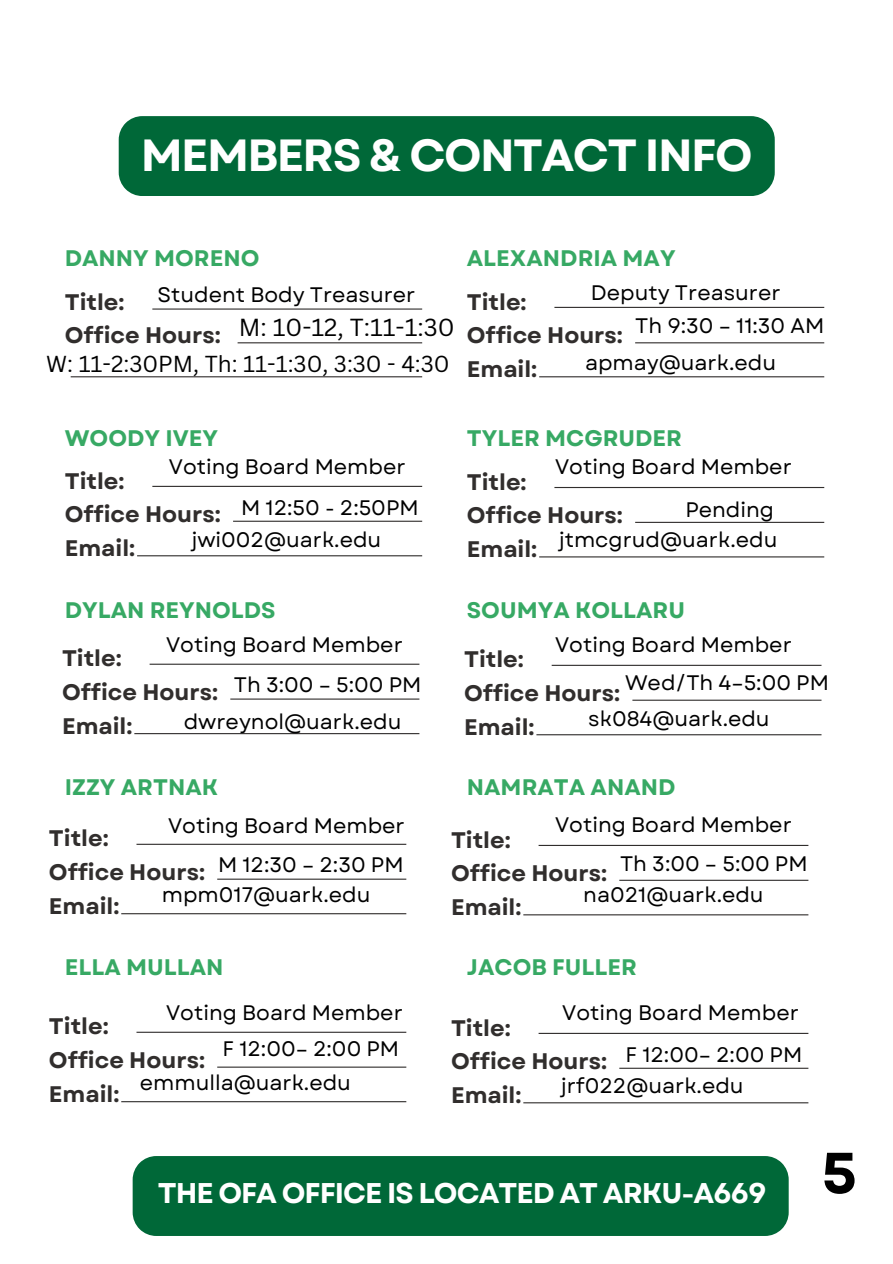
<style>
.page{position:relative;width:893px;height:1264px;background:#fff}
.page>*{position:absolute;margin:0;border:0;box-sizing:border-box;transform-origin:0 0}
.t1{font:700 57.6px "Garet";color:#000}
.t2{font:700 45px "Garet";letter-spacing:-.035em;color:#fff}
.t3{font:700 28.5px "Garet";letter-spacing:-.035em;color:#fff}
.t4{font:24px "Canva Sans";color:#000}
.t5{font:700 22.5px "Garet";color:#312e2d}
.t6{font:700 22.5px "Garet";color:#37a964}
.t7{font:22.5px "Canva Sans";color:#000}
.t8{font:21px "Garet";color:#000}
</style>
<div class="page">
<hr style="left:152px;top:308px;width:270px;height:1px;background:#312e2d">
<hr style="left:152px;top:486px;width:270px;height:1px;background:#312e2d">
<hr style="left:554px;top:307px;width:270px;height:1px;background:#312e2d">
<hr style="left:237px;top:342px;width:185px;height:1px;background:#312e2d">
<hr style="left:635px;top:342px;width:189px;height:1px;background:#312e2d">
<hr style="left:71px;top:376px;width:351px;height:1px;background:#312e2d">
<hr style="left:137px;top:555px;width:285px;height:1px;background:#312e2d">
<hr style="left:539px;top:376px;width:285px;height:1px;background:#312e2d">
<div style="left:119px;top:116px;width:655px;height:80px;background:#006838"></div>
<div style="left:133px;top:1156px;width:655px;height:79px;background:#006838"></div>
<hr style="left:233px;top:520px;width:189px;height:2px;background:#312e2d">
<hr style="left:554px;top:487px;width:270px;height:1px;background:#312e2d">
<hr style="left:539px;top:556px;width:285px;height:1px;background:#312e2d">
<hr style="left:635px;top:522px;width:189px;height:1px;background:#312e2d">
<hr style="left:150px;top:663px;width:269px;height:1px;background:#312e2d">
<hr style="left:134px;top:733px;width:285px;height:1px;background:#312e2d">
<hr style="left:230px;top:698px;width:189px;height:1px;background:#312e2d">
<hr style="left:551px;top:664px;width:270px;height:2px;background:#312e2d">
<hr style="left:536px;top:734px;width:285px;height:1px;background:#312e2d">
<hr style="left:632px;top:699px;width:189px;height:1px;background:#312e2d">
<hr style="left:136px;top:843px;width:270px;height:1px;background:#312e2d">
<hr style="left:121px;top:913px;width:285px;height:1px;background:#312e2d">
<hr style="left:217px;top:878px;width:189px;height:1px;background:#312e2d">
<hr style="left:538px;top:844px;width:270px;height:2px;background:#312e2d">
<hr style="left:523px;top:914px;width:285px;height:1px;background:#312e2d">
<hr style="left:619px;top:879px;width:189px;height:1px;background:#312e2d">
<hr style="left:136px;top:1031px;width:270px;height:1px;background:#312e2d">
<hr style="left:121px;top:1101px;width:285px;height:1px;background:#312e2d">
<hr style="left:217px;top:1066px;width:189px;height:1px;background:#312e2d">
<hr style="left:538px;top:1032px;width:270px;height:1px;background:#312e2d">
<hr style="left:523px;top:1102px;width:285px;height:1px;background:#312e2d">
<hr style="left:619px;top:1067px;width:189px;height:1px;background:#312e2d">
<p class="t2" style="left:141px;top:122px;width:613px">MEMBERS &amp; CONTACT INFO</p>
<p class="t6" style="left:65px;top:242px;width:196px">DANNY MORENO</p>
<p class="t6" style="left:467px;top:242px;width:210px">ALEXANDRIA MAY</p>
<p class="t8" style="left:157px;top:280px;width:259px">Student Body Treasurer</p>
<p class="t8" style="left:591px;top:278px;width:191px">Deputy Treasurer</p>
<p class="t8" style="left:635px;top:310px;width:191px">Th 9:30 – 11:30 AM</p>
<p class="t8" style="left:585px;top:347px;width:192px">apmay@uark.edu</p>
<p class="t5" style="left:65px;top:285px;width:61px">Title:</p>
<p class="t5" style="left:65px;top:319px;width:157px">Office Hours:</p>
<p class="t5" style="left:467px;top:285px;width:61px">Title:</p>
<p class="t5" style="left:467px;top:319px;width:157px">Office Hours:</p>
<p class="t5" style="left:467px;top:353px;width:72px">Email:</p>
<p class="t4" style="left:239px;top:310px;width:217px">M: 10-12, T:11-1:30</p>
<p class="t7" style="left:46px;top:348px;width:405px">W: 11-2:30PM, Th: 11-1:30, 3:30 - 4:30</p>
<p class="t6" style="left:65px;top:421px;width:155px">WOODY IVEY</p>
<p class="t6" style="left:467px;top:421px;width:217px">TYLER MCGRUDER</p>
<p class="t8" style="left:169px;top:451px;width:238px">Voting Board Member</p>
<p class="t8" style="left:555px;top:451px;width:238px">Voting Board Member</p>
<p class="t5" style="left:65px;top:464px;width:61px">Title:</p>
<p class="t5" style="left:65px;top:498px;width:157px">Office Hours:</p>
<p class="t5" style="left:65px;top:532px;width:72px">Email:</p>
<p class="t5" style="left:467px;top:465px;width:61px">Title:</p>
<p class="t5" style="left:467px;top:499px;width:157px">Office Hours:</p>
<p class="t5" style="left:467px;top:533px;width:72px">Email:</p>
<p class="t8" style="left:241px;top:492px;width:179px">M 12:50 - 2:50PM</p>
<p class="t8" style="left:192px;top:524px;width:191px">jwi002@uark.edu</p>
<p class="t8" style="left:685px;top:494px;width:90px">Pending</p>
<p class="t8" style="left:559px;top:524px;width:220px">jtmcgrud@uark.edu</p>
<p class="t6" style="left:65px;top:594px;width:212px">DYLAN REYNOLDS</p>
<p class="t6" style="left:467px;top:594px;width:220px">SOUMYA KOLLARU</p>
<p class="t8" style="left:166px;top:629px;width:238px">Voting Board Member</p>
<p class="t8" style="left:555px;top:629px;width:238px">Voting Board Member</p>
<p class="t5" style="left:62px;top:642px;width:61px">Title:</p>
<p class="t5" style="left:62px;top:676px;width:157px">Office Hours:</p>
<p class="t5" style="left:62px;top:709px;width:72px">Email:</p>
<p class="t5" style="left:464px;top:643px;width:61px">Title:</p>
<p class="t5" style="left:464px;top:677px;width:157px">Office Hours:</p>
<p class="t5" style="left:464px;top:711px;width:72px">Email:</p>
<p class="t8" style="left:625px;top:667px;width:205px">Wed/Th 4–5:00 PM</p>
<p class="t8" style="left:588px;top:703px;width:183px">sk084@uark.edu</p>
<p class="t8" style="left:234px;top:669px;width:189px">Th 3:00 – 5:00 PM</p>
<p class="t8" style="left:184px;top:706px;width:219px">dwreynol@uark.edu</p>
<p class="t6" style="left:65px;top:770px;width:155px">IZZY ARTNAK</p>
<p class="t6" style="left:467px;top:770px;width:210px">NAMRATA ANAND</p>
<p class="t8" style="left:168px;top:810px;width:238px">Voting Board Member</p>
<p class="t8" style="left:555px;top:809px;width:238px">Voting Board Member</p>
<p class="t5" style="left:49px;top:822px;width:61px">Title:</p>
<p class="t5" style="left:49px;top:856px;width:157px">Office Hours:</p>
<p class="t5" style="left:49px;top:889px;width:72px">Email:</p>
<p class="t5" style="left:451px;top:823px;width:61px">Title:</p>
<p class="t5" style="left:451px;top:857px;width:157px">Office Hours:</p>
<p class="t5" style="left:451px;top:891px;width:72px">Email:</p>
<p class="t8" style="left:620px;top:848px;width:189px">Th 3:00 – 5:00 PM</p>
<p class="t8" style="left:583px;top:879px;width:182px">na021@uark.edu</p>
<p class="t8" style="left:218px;top:849px;width:187px">M 12:30 – 2:30 PM</p>
<p class="t8" style="left:162px;top:879px;width:210px">mpm017@uark.edu</p>
<p class="t6" style="left:65px;top:950px;width:160px">ELLA MULLAN</p>
<p class="t6" style="left:467px;top:950px;width:172px">JACOB FULLER</p>
<p class="t8" style="left:166px;top:997px;width:238px">Voting Board Member</p>
<p class="t8" style="left:562px;top:997px;width:238px">Voting Board Member</p>
<p class="t5" style="left:49px;top:1010px;width:61px">Title:</p>
<p class="t5" style="left:49px;top:1044px;width:157px">Office Hours:</p>
<p class="t5" style="left:49px;top:1077px;width:72px">Email:</p>
<p class="t5" style="left:451px;top:1011px;width:61px">Title:</p>
<p class="t5" style="left:451px;top:1045px;width:157px">Office Hours:</p>
<p class="t5" style="left:451px;top:1078px;width:72px">Email:</p>
<p class="t8" style="left:222px;top:1033px;width:178px">F 12:00– 2:00 PM</p>
<p class="t8" style="left:625px;top:1039px;width:178px">F 12:00– 2:00 PM</p>
<p class="t8" style="left:140px;top:1067px;width:213px">emmulla@uark.edu</p>
<p class="t8" style="left:561px;top:1070px;width:184px">jrf022@uark.edu</p>
<p class="t3" style="left:158px;top:1172px;width:610px">THE OFA OFFICE IS LOCATED AT ARKU-A669</p>
<p class="t1" style="left:821px;top:1131px;width:37px">5</p>
</div>
